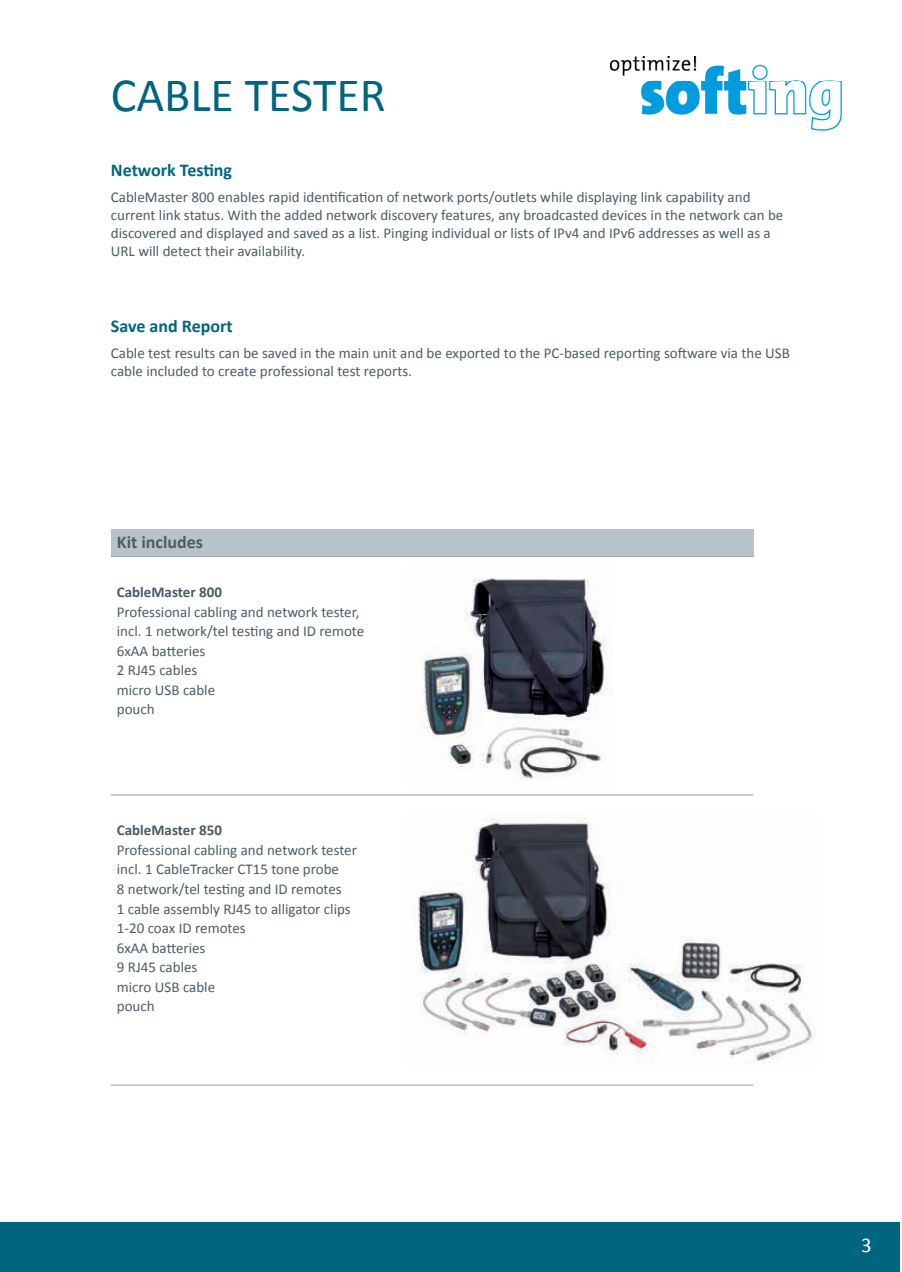
<style>
.page{position:relative;width:902px;height:1272px;background:#fff}
.page>*{position:absolute;margin:0;border:0;box-sizing:border-box;transform-origin:0 0}
.t1{font:48px "Calibri";color:#00657e}
.t2{font:21px "Calibri";color:#fff}
.t3{font:700 18px "Calibri";color:#00657e}
.t4{font:700 18px "Calibri";color:#4c5c65}
.t5{font:15px/19.5px "Calibri";color:#4c5c65}
.t6{font:700 15px "Calibri";color:#4c5c65}
</style>
<div class="page">
<div style="left:2px;top:1222px;width:898px;height:49px;background:#00657e"></div>
<img style="left:610px;top:57px;width:231px;height:73px">
<div style="left:0;top:1222px;width:7px;height:49px;background:#00657e"></div>
<div style="left:111px;top:529px;width:642px;height:27px;background:#b7c2c9"></div>
<hr style="left:111px;top:556px;width:642px;height:1px;background:#9dacb5">
<hr style="left:111px;top:794px;width:642px;height:1px;background:#9dacb5">
<hr style="left:111px;top:1084px;width:642px;height:1px;background:#9dacb5">
<img style="left:422px;top:578px;width:190px;height:201px">
<img style="left:413px;top:818px;width:403px;height:246px">
<h1 class="t1" style="left:111px;top:65px;width:276px">CABLE TESTER</h1>
<p class="t3" style="left:111px;top:159px;width:123px">Network Testing</p>
<p class="t5" style="left:111px;top:187px;width:674px;line-height:18px">CableMaster 800 enables rapid identification of network ports/outlets while displaying link capability and current link status. With the added network discovery features, any broadcasted devices in the network can be discovered and displayed and saved as a list. Pinging individual or lists of IPv4 and IPv6 addresses as well as a URL will detect their availability.</p>
<p class="t3" style="left:111px;top:315px;width:123px">Save and Report</p>
<p class="t5" style="left:111px;top:343px;width:680px;line-height:18px">Cable test results can be saved in the main unit and be exported to the PC-based reporting software via the USB cable included to create professional test reports.</p>
<p class="t4" style="left:117px;top:531px;width:88px">Kit includes</p>
<p class="t6" style="left:117px;top:582px;width:107px">CableMaster 800</p>
<p class="t5" style="left:117px;top:601px;width:249px">Professional cabling and network tester, incl. 1 network/tel testing and ID remote<br>6xAA batteries<br>2 RJ45 cables<br>micro USB cable<br>pouch</p>
<p class="t6" style="left:117px;top:821px;width:107px">CableMaster 850</p>
<p class="t5" style="left:117px;top:839px;width:241px">Professional cabling and network tester incl. 1 CableTracker CT15 tone probe<br>8 network/tel testing and ID remotes<br>1 cable assembly RJ45 to alligator clips<br>1-20 coax ID remotes<br>6xAA batteries<br>9 RJ45 cables<br>micro USB cable<br>pouch</p>
<h2 class="t2" style="left:861px;top:1231px;width:12px">3</h2>
</div>
